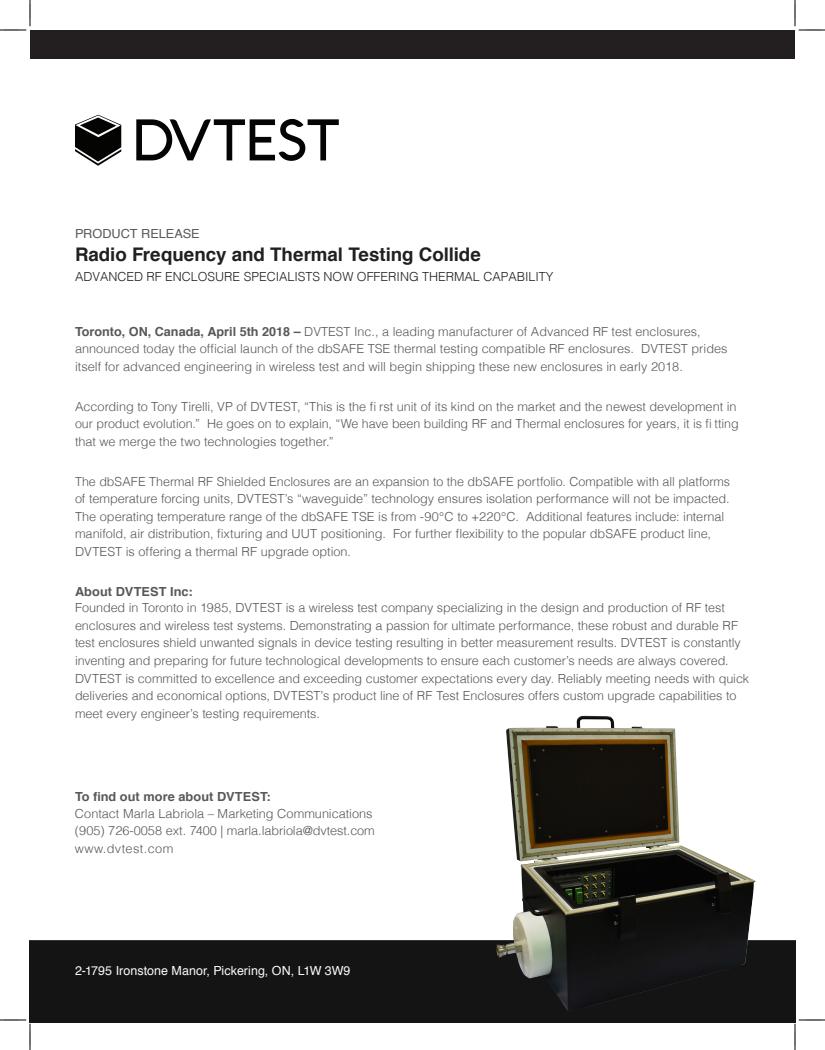
<style>
.page{position:relative;width:825px;height:1050px;background:#fff}
.page>*{position:absolute;margin:0;border:0;box-sizing:border-box;transform-origin:0 0}
.t1{font:700 18.75px "Helvetica";color:#231f20}
.t2{font:300 12.5px/17.5px "Helvetica";letter-spacing:-.005em;color:#57585a}
.t3{font:300 12.5px "Helvetica";color:#231f20}
.t4{font:700 12.5px "Helvetica";letter-spacing:.005em;color:#57585a}
.t5{font:12.5px "Helvetica";letter-spacing:.005em;color:#f9fafa}
.t6{font:12.5px "Helvetica";letter-spacing:-.005em;color:#57585a}
.s1{font-weight:700}
</style>
<div class="page">
<div style="left:29px;top:940px;width:766px;height:82px;background:#141414"></div>
<div style="left:30px;top:30px;width:765px;height:29px;background:#231f20"></div>
<svg style="left:136px;top:119px;width:203px;height:42px"></svg>
<svg style="left:75px;top:115px;width:46px;height:51px"></svg>
<svg style="left:0;top:0;width:31px;height:31px"></svg>
<svg style="left:0;top:1019px;width:31px;height:31px"></svg>
<svg style="left:794px;top:0;width:31px;height:31px"></svg>
<svg style="left:794px;top:1019px;width:31px;height:31px"></svg>
<img style="left:460px;top:715px;width:315px;height:306px">
<p class="t6" style="left:75px;top:224px;width:126px">PRODUCT RELEASE</p>
<h1 class="t1" style="left:75px;top:239px;width:407px">Radio Frequency and Thermal Testing Collide</h1>
<p class="t3" style="left:75px;top:266px;width:480px">ADVANCED RF ENCLOSURE SPECIALISTS NOW OFFERING THERMAL CAPABILITY</p>
<p class="t2" style="left:75px;top:322px;width:654px"><span class="s1">Toronto, ON, Canada, April 5th 2018 –</span> DVTEST Inc., a leading manufacturer of Advanced RF test enclosures, announced today the official launch of the dbSAFE TSE thermal testing compatible RF enclosures. DVTEST prides itself for advanced engineering in wireless test and will begin shipping these new enclosures in early 2018.</p>
<p class="t2" style="left:75px;top:397px;width:665px">According to Tony Tirelli, VP of DVTEST, “This is the fi rst unit of its kind on the market and the newest development in our product evolution.” He goes on to explain, “We have been building RF and Thermal enclosures for years, it is fi tting that we merge the two technologies together.”</p>
<p class="t2" style="left:75px;top:472px;width:657px">The dbSAFE Thermal RF Shielded Enclosures are an expansion to the dbSAFE portfolio. Compatible with all platforms of temperature forcing units, DVTEST’s “waveguide” technology ensures isolation performance will not be impacted.<br>The operating temperature range of the dbSAFE TSE is from -90°C to +220°C. Additional features include: internal manifold, air distribution, fi xturing and UUT positioning. For further fl exibility to the popular dbSAFE product line, DVTEST is offering a thermal RF upgrade option.</p>
<p class="t4" style="left:75px;top:581px;width:119px">About DVTEST Inc:</p>
<p class="t2" style="left:75px;top:598px;width:676px">Founded in Toronto in 1985, DVTEST is a wireless test company specializing in the design and production of RF test enclosures and wireless test systems. Demonstrating a passion for ultimate performance, these robust and durable RF test enclosures shield unwanted signals in device testing resulting in better measurement results. DVTEST is constantly inventing and preparing for future technological developments to ensure each customer’s needs are always covered.<br>DVTEST is committed to excellence and exceeding customer expectations every day. Reliably meeting needs with quick deliveries and economical options, DVTEST’s product line of RF Test Enclosures offers custom upgrade capabilities to meet every engineer’s testing requirements.</p>
<p class="t4" style="left:75px;top:786px;width:197px">To find out more about DVTEST:</p>
<p class="t2" style="left:75px;top:803px;width:301px;line-height:18px">Contact Marla Labriola – Marketing Communications (905) 726-0058 ext. 7400 | marla.labriola@dvtest.com www.dvtest.com</p>
<p class="t5" style="left:75px;top:961px;width:277px">2-1795 Ironstone Manor, Pickering, ON, L1W 3W9</p>
</div>
